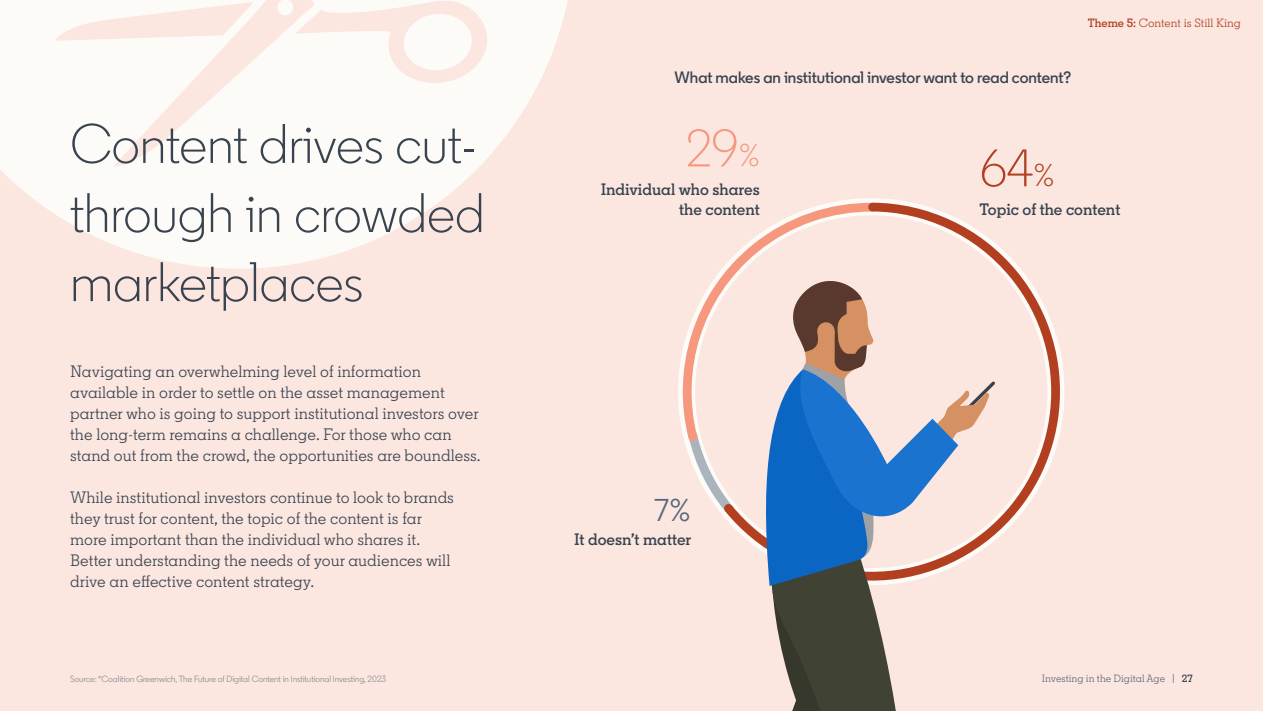
<style>
.page{position:relative;width:1263px;height:711px;background:#fff}
.page>*{position:absolute;margin:0;border:0;box-sizing:border-box;transform-origin:0 0}
.t1{font:300 55.5px/69px "Community";color:#38434f}
.SubHead_Green{font:300 52.5px "Community";color:#f5987e}
.SubHead_Green-2{font:300 52.5px "Community";color:#b24020}
.SubHead_Green-3{font:31.5px "Community";color:#56687a}
.Body_Copy{font:16.5px/21px "Community Slab";color:#38434f}
.SubHead_Green-4{font:600 16.5px/19.8px "Community Slab";color:#38434f;text-align:right}
.Body_Copy-2{font:600 16.5px "Community";color:#38434f}
.t2{font:12px "Community Slab";color:#b24020}
.t3{font:10.5px "Community Slab";color:#56687a}
.Footnote{font:9px "Community";color:#878787}
.s1{font-weight:600}
.s2{font-size:31.5px}
.s3{font-weight:600;color:#38434f}
</style>
<div class="page">
<div style="left:0;top:0;width:1263px;height:710px;background:#fbe6e0"></div>
<svg style="left:678px;top:355px;width:4px;height:73px"></svg>
<svg style="left:721px;top:198px;width:344px;height:342px"></svg>
<svg style="left:0;top:0;width:568px;height:268px;fill:#fdfbf7"></svg>
<svg style="left:55px;top:0;width:435px;height:167px;fill:#fdfbf7"></svg>
<svg style="left:682px;top:271px;width:313px;height:439px"></svg>
<p class="t1" style="left:70px;top:109px;width:416px">Content drives cut&shy;through in crowded marketplaces</p>
<p class="Body_Copy" style="left:70px;top:360px;width:412px">Navigating an overwhelming level of information available in order to settle on the asset management partner who is going to support institutional investors over the long-term remains a challenge. For those who can stand out from the crowd, the opportunities are boundless.</p>
<p class="Body_Copy" style="left:70px;top:486px;width:385px">While institutional investors continue to look to brands they trust for content, the topic of the content is far more important than the individual who shares it.<br>Better understanding the needs of your audiences will drive an effective content strategy.</p>
<p class="Footnote" style="left:70px;top:673px;width:318px">Source: *Coalition Greenwich, The Future of Digital Content in Institutional Investing, 2023</p>
<p class="Body_Copy-2" style="left:674px;top:67px;width:398px">What makes an institutional investor want to read content?</p>
<p class="t2" style="left:1088px;top:16px;width:155px"><span class="s1">Theme 5:</span> Content is Still King</p>
<p class="SubHead_Green" style="left:686px;top:116px;width:76px">29<span class="s2">%</span></p>
<p class="SubHead_Green-4" style="left:601px;top:179px;width:161px">Individual who shares the content</p>
<p class="SubHead_Green-3" style="left:655px;top:490px;width:38px">7%</p>
<p class="SubHead_Green-4" style="left:574px;top:528px;width:119px">It doesn’t matter</p>
<p class="SubHead_Green-2" style="left:979px;top:136px;width:77px">64<span class="s2">%</span></p>
<p class="SubHead_Green-4" style="left:979px;top:199px;width:142px">Topic of the content</p>
<p class="t3" style="left:1042px;top:671px;width:152px">Investing in the Digital Age | <span class="s3">27</span></p>
</div>
